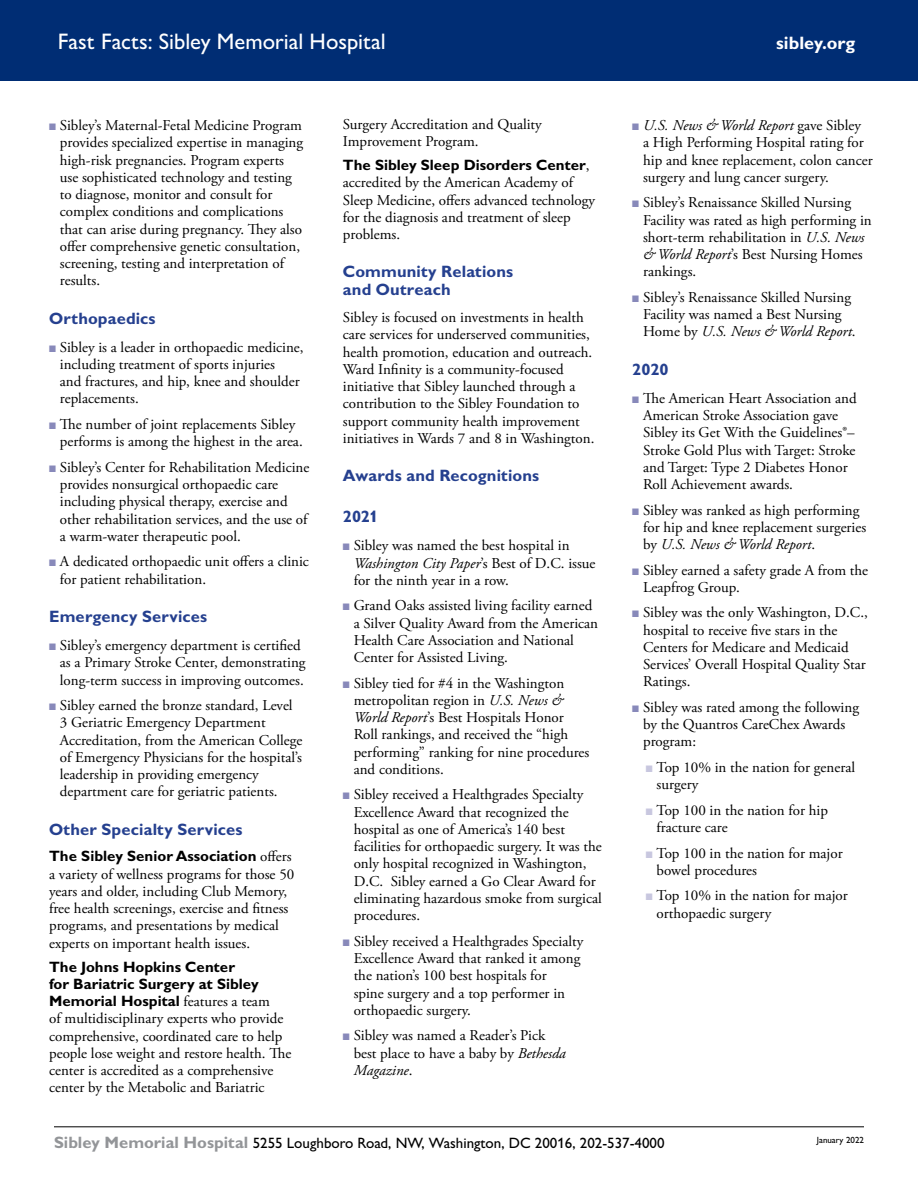
<style>
.page{position:relative;width:918px;height:1188px;background:#fff}
.page>*{position:absolute;margin:0;border:0;box-sizing:border-box;transform-origin:0 0}
.t1{font:500 22.5px "Gill Sans MT Std";color:#fff}
.t2{font:700 18px "Gill Sans MT Std";color:#fff}
.t3{font:700 16.5px/18px "Gill Sans MT Std";letter-spacing:.005em;color:#25408f}
.t4{font:15px/17.2px "Adobe Garamond Pro";color:#000}
.t5{font:700 15px/17.2px "Gill Sans MT Std";color:#000}
.t6{font:500 15px "Gill Sans MT Std";color:#000}
.t7{font:500 9px "Gill Sans MT Std";color:#000}
.s1{color:#8889ba}
.s2{font-family:"Adobe Garamond Pro";font-weight:400}
.s3{font-style:italic}
.s4{color:#c8c7df}
.s5{font-weight:700;font-size:16.5px;color:#939598}
</style>
<div class="page">
<div style="left:0;top:0;width:918px;height:80px;background:#002d74"></div>
<hr style="left:54px;top:1126px;width:810px;height:1px;background:#000">
<h1 class="t1" style="left:58px;top:28px;width:330px">Fast Facts: Sibley Memorial Hospital</h1>
<p class="t2" style="left:776px;top:32px;width:81px">sibley.org</p>
<p class="t4" style="left:60px;top:117px;width:245px;text-indent:-11px"><span class="s1">■</span> Sibley’s Maternal-Fetal Medicine Program provides specialized expertise in managing high-risk pregnancies. Program experts use sophisticated technology and testing to diagnose, monitor and consult for complex conditions and complications that can arise during pregnancy. They also offer comprehensive genetic consultation, screening, testing and interpretation of results.</p>
<p class="t3" style="left:49px;top:309px;width:108px">Orthopaedics</p>
<p class="t4" style="left:60px;top:339px;width:245px;text-indent:-11px"><span class="s1">■</span> Sibley is a leader in orthopaedic medicine, including treatment of sports injuries<br>and fractures, and hip, knee and shoulder replacements.</p>
<p class="t4" style="left:60px;top:416px;width:244px;text-indent:-11px"><span class="s1">■</span> The number of joint replacements Sibley performs is among the highest in the area.</p>
<p class="t4" style="left:60px;top:459px;width:251px;text-indent:-11px"><span class="s1">■</span> Sibley’s Center for Rehabilitation Medicine provides nonsurgical orthopaedic care including physical therapy, exercise and other rehabilitation services, and the use of a warm-water therapeutic pool.</p>
<p class="t4" style="left:60px;top:554px;width:251px;text-indent:-11px"><span class="s1">■</span> A dedicated orthopaedic unit offers a clinic for patient rehabilitation.</p>
<p class="t3" style="left:49px;top:607px;width:160px">Emergency Services</p>
<p class="t4" style="left:60px;top:637px;width:247px;text-indent:-11px"><span class="s1">■</span> Sibley’s emergency department is certified as a Primary Stroke Center, demonstrating long-term success in improving outcomes.</p>
<p class="t4" style="left:60px;top:697px;width:244px;text-indent:-11px"><span class="s1">■</span> Sibley earned the bronze standard, Level 3 Geriatric Emergency Department Accreditation, from the American College of Emergency Physicians for the hospital’s leadership in providing emergency department care for geriatric patients.</p>
<p class="t3" style="left:49px;top:820px;width:195px">Other Specialty Services</p>
<p class="t5" style="left:49px;top:847px;width:244px">The Sibley Senior Association <span class="s2">offers</span></p>
<p class="t4" style="left:49px;top:866px;width:247px">a variety of wellness programs for those 50 years and older, including Club Memory, free health screenings, exercise and fitness programs, and presentations by medical experts on important health issues.</p>
<p class="t5" style="left:49px;top:958px;width:222px">The Johns Hopkins Center<br>for Bariatric Surgery at Sibley<br>Memorial Hospital <span class="s2">features a team</span></p>
<p class="t4" style="left:49px;top:1011px;width:244px">of multidisciplinary experts who provide comprehensive, coordinated care to help people lose weight and restore health. The center is accredited as a comprehensive center by the Metabolic and Bariatric</p>
<p class="t4" style="left:343px;top:116px;width:200px">Surgery Accreditation and Quality<br>Improvement Program.</p>
<p class="t5" style="left:343px;top:156px;width:248px">The Sibley Sleep Disorders Center<span class="s2">,</span></p>
<p class="t4" style="left:343px;top:175px;width:254px">accredited by the American Academy of Sleep Medicine, offers advanced technology for the diagnosis and treatment of sleep problems.</p>
<p class="t3" style="left:343px;top:263px;width:172px">Community Relations and Outreach</p>
<p class="t4" style="left:343px;top:309px;width:253px">Sibley is focused on investments in health care services for underserved communities, health promotion, education and outreach.<br>Ward Infinity is a community-focused initiative that Sibley launched through a contribution to the Sibley Foundation to support community health improvement initiatives in Wards 7 and 8 in Washington.</p>
<p class="t3" style="left:343px;top:466px;width:198px">Awards and Recognitions</p>
<p class="t3" style="left:343px;top:507px;width:37px">2021</p>
<p class="t4" style="left:354px;top:537px;width:243px;text-indent:-11px"><span class="s1">■</span> Sibley was named the best hospital in<br><span class="s3">Washington City Paper</span>’s Best of D.C. issue for the ninth year in a row.</p>
<p class="t4" style="left:354px;top:598px;width:246px;text-indent:-11px"><span class="s1">■</span> Grand Oaks assisted living facility earned a Silver Quality Award from the American Health Care Association and National Center for Assisted Living.</p>
<p class="t4" style="left:354px;top:675px;width:237px;text-indent:-11px"><span class="s1">■</span> Sibley tied for #4 in the Washington metropolitan region in <span class="s3">U.S. News &amp; World Report</span>’s Best Hospitals Honor Roll rankings, and received the “high performing” ranking for nine procedures and conditions.</p>
<p class="t4" style="left:354px;top:787px;width:250px;text-indent:-11px"><span class="s1">■</span> Sibley received a Healthgrades Specialty Excellence Award that recognized the hospital as one of America’s 140 best facilities for orthopaedic surgery. It was the only hospital recognized in Washington, D.C. Sibley earned a Go Clear Award for eliminating hazardous smoke from surgical procedures.</p>
<p class="t4" style="left:354px;top:933px;width:231px;text-indent:-11px"><span class="s1">■</span> Sibley received a Healthgrades Specialty Excellence Award that ranked it among the nation’s 100 best hospitals for<br>spine surgery and a top performer in orthopaedic surgery.</p>
<p class="t4" style="left:354px;top:1027px;width:214px;text-indent:-11px"><span class="s1">■</span> Sibley was named a Reader’s Pick best place to have a baby by <span class="s3">Bethesda<br>Magazine</span>.</p>
<p class="t4" style="left:643px;top:117px;width:231px;text-indent:-11px"><span class="s1">■</span> <span class="s3">U.S. News &amp; World Report</span> gave Sibley<br>a High Performing Hospital rating for hip and knee replacement, colon cancer surgery and lung cancer surgery.</p>
<p class="t4" style="left:643px;top:194px;width:230px;text-indent:-11px"><span class="s1">■</span> Sibley’s Renaissance Skilled Nursing Facility was rated as high performing in short-term rehabilitation in <span class="s3">U.S. News &amp; World Report</span>’s Best Nursing Homes rankings.</p>
<p class="t4" style="left:643px;top:289px;width:214px;text-indent:-11px"><span class="s1">■</span> Sibley’s Renaissance Skilled Nursing<br>Facility was named a Best Nursing<br>Home by <span class="s3">U.S. News &amp; World Report</span>.</p>
<p class="t3" style="left:632px;top:360px;width:38px">2020</p>
<p class="t4" style="left:643px;top:390px;width:215px;text-indent:-11px"><span class="s1">■</span> The American Heart Association and American Stroke Association gave Sibley its Get With the Guidelines®– Stroke Gold Plus with Target: Stroke and Target: Type 2 Diabetes Honor Roll Achievement awards.</p>
<p class="t4" style="left:643px;top:502px;width:225px;text-indent:-11px"><span class="s1">■</span> Sibley was ranked as high performing for hip and knee replacement surgeries by <span class="s3">U.S. News &amp; World Report</span>.</p>
<p class="t4" style="left:643px;top:562px;width:227px;text-indent:-11px"><span class="s1">■</span> Sibley earned a safety grade A from the<br>Leapfrog Group.</p>
<p class="t4" style="left:643px;top:605px;width:226px;text-indent:-11px"><span class="s1">■</span> Sibley was the only Washington, D.C., hospital to receive five stars in the<br>Centers for Medicare and Medicaid<br>Services’ Overall Hospital Quality Star<br>Ratings.</p>
<p class="t4" style="left:643px;top:699px;width:217px;text-indent:-11px"><span class="s1">■</span> Sibley was rated among the following by the Quantros CareChex Awards program:</p>
<p class="t4" style="left:657px;top:759px;width:200px;text-indent:-11px"><span class="s4">■</span> Top 10% in the nation for general surgery</p>
<p class="t4" style="left:657px;top:802px;width:173px;text-indent:-11px"><span class="s4">■</span> Top 100 in the nation for hip fracture care</p>
<p class="t4" style="left:657px;top:845px;width:188px;text-indent:-11px"><span class="s4">■</span> Top 100 in the nation for major bowel procedures</p>
<p class="t4" style="left:657px;top:888px;width:193px;text-indent:-11px"><span class="s4">■</span> Top 10% in the nation for major orthopaedic surgery</p>
<p class="t6" style="left:54px;top:1134px;width:612px"><span class="s5">Sibley Memorial Hospital</span> 5255 Loughboro Road, NW, Washington, DC 20016, 202-537-4000</p>
<p class="t7" style="left:817px;top:1135px;width:49px">January 2022</p>
</div>
